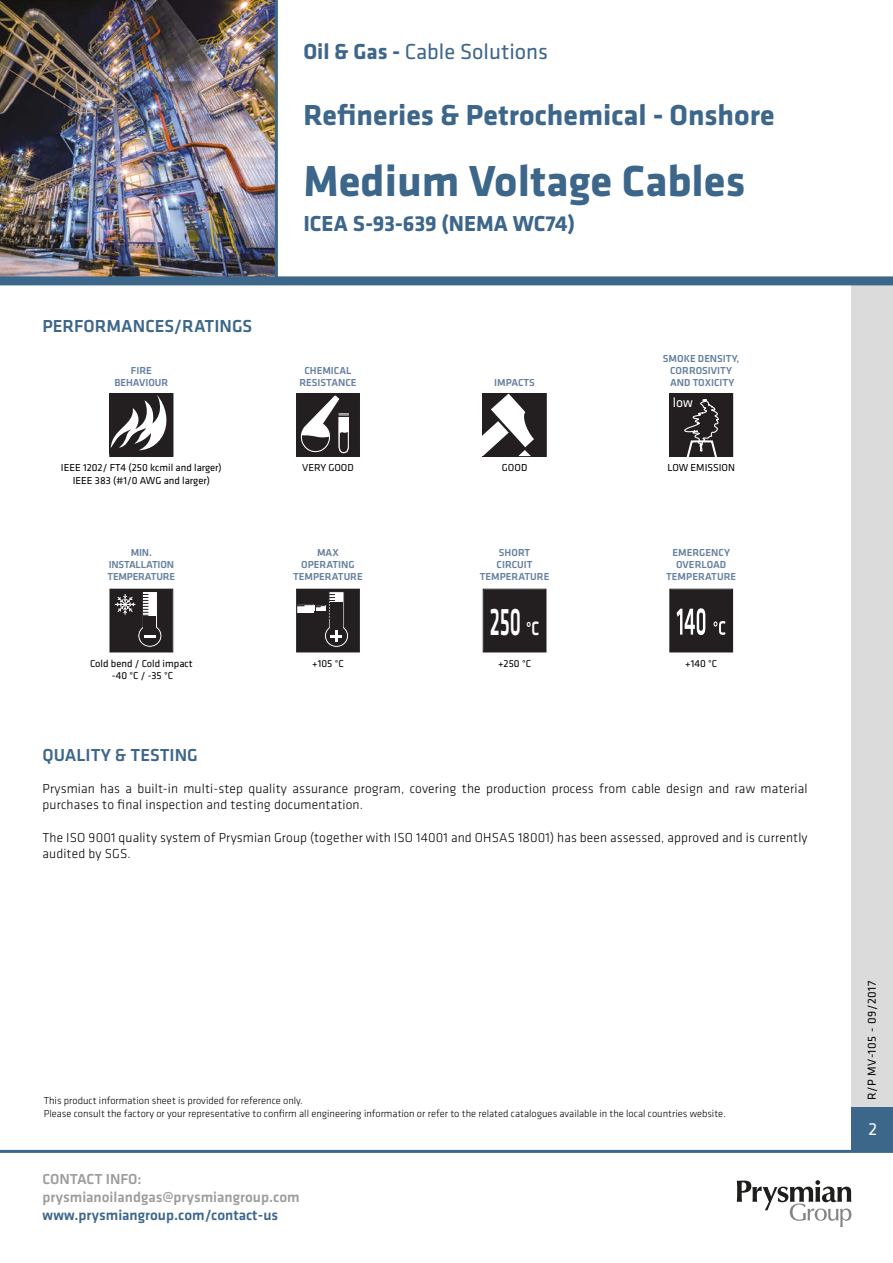
<style>
.page{position:relative;width:893px;height:1263px;background:#fff}
.page>*{position:absolute;margin:0;border:0;box-sizing:border-box;transform-origin:0 0}
.t1{font:700 45px "Klavika";color:#3d668b}
.t2{font:500 40.05px "Klavika";color:#fff;scale:.5 1}
.t3{font:700 30px "Klavika";color:#3d668b}
.t4{font:22.5px "Klavika";color:#3d668b}
.t5{font:700 22.5px "Klavika";color:#3d668b}
.t6{font:500 18px "Klavika";color:#3d668b}
.t7{font:18px "Klavika";color:#fff}
.t8{font:500 15px/18px "Klavika";color:#9d9d9c}
.t9{font:500 15px "Klavika";color:#3d668b}
.t10{font:13.8px "Klavika";color:#fff}
.t11{font:300 13.5px/16.2px "Klavika";letter-spacing:.01em;color:#000}
.t12{font:12px "Klavika";letter-spacing:.05em;color:#000}
.t13{font:300 10.5px/12.6px "Klavika";color:#000}
.t14{font:500 10.5px/12px "Klavika";color:#6580a0;text-align:center}
.t15{font:10.5px/12.6px "Klavika";color:#000;text-align:center}
.t16{font:500 10.5px/12px "Klavika";letter-spacing:-.02em;color:#6580a0;text-align:center}
.s1{font-weight:700}
.s2{font-size:20.1px}
</style>
<div class="page">
<img style="left:0;top:0;width:275px;height:276px">
<div style="left:851px;top:278px;width:42px;height:872px;background:#dbdbdb"></div>
<div style="left:851px;top:1107px;width:42px;height:43px;background:#3d668b"></div>
<hr style="left:0;top:1150px;width:893px;height:3px;background:#3d668b">
<div style="left:0;top:276px;width:893px;height:9px;background:#3d668b"></div>
<svg style="left:737px;top:1180px;width:114px;height:47px"></svg>
<hr style="left:275px;top:0;width:3px;height:282px;background:#3d668b">
<svg style="left:298px;top:395px;width:60px;height:60px"></svg>
<div style="left:296px;top:393px;width:64px;height:64px;border:1px solid #231f20"></div>
<div style="left:109px;top:393px;width:64px;height:64px;border:1px solid #231f20"></div>
<svg style="left:110px;top:393px;width:63px;height:63px"></svg>
<svg style="left:483px;top:393px;width:63px;height:64px"></svg>
<svg style="left:669px;top:393px;width:64px;height:64px"></svg>
<svg style="left:298px;top:591px;width:60px;height:59px"></svg>
<div style="left:296px;top:589px;width:64px;height:63px;border:1px solid #231f20"></div>
<svg style="left:111px;top:591px;width:60px;height:59px"></svg>
<div style="left:109px;top:589px;width:64px;height:63px;border:1px solid #231f20"></div>
<div style="left:485px;top:591px;width:59px;height:59px;background:#231f20"></div>
<div style="left:483px;top:589px;width:63px;height:63px;border:1px solid #231f20"></div>
<div style="left:669px;top:589px;width:64px;height:63px;border:1px solid #231f20"></div>
<svg style="left:670px;top:590px;width:62px;height:61px"></svg>
<h3 class="t4" style="left:303px;top:40px;width:246px"><span class="s1">Oil &amp; Gas -</span> Cable Solutions</h3>
<h3 class="t3" style="left:303px;top:99px;width:473px">Refineries &amp; Petrochemical - Onshore</h3>
<h1 class="t1" style="left:303px;top:156px;width:443px">Medium Voltage Cables</h1>
<h3 class="t5" style="left:303px;top:211px;width:273px">ICEA S-93-639 (NEMA WC74)</h3>
<h3 class="t6" style="left:43px;top:317px;width:211px">PERFORMANCES/RATINGS</h3>
<p class="t14" style="left:114px;top:365px;width:56px">FIRE<br>BEHAVIOUR</p>
<p class="t14" style="left:299px;top:365px;width:59px">CHEMICAL<br>RESISTANCE</p>
<p class="t14" style="left:494px;top:377px;width:42px">IMPACTS</p>
<p class="t14" style="left:663px;top:353px;width:78px">SMOKE DENSITY,<br>CORROSIVITY<br>AND TOXICITY</p>
<p class="t10" style="left:673px;top:394px;width:21px">low</p>
<p class="t15" style="left:61px;top:461px;width:162px">IEEE 1202/ FT4 (250 kcmil and larger)<br>IEEE 383 (#1/0 AWG and larger)</p>
<p class="t15" style="left:302px;top:461px;width:53px">VERY GOOD</p>
<p class="t15" style="left:502px;top:461px;width:27px">GOOD</p>
<p class="t15" style="left:667px;top:461px;width:69px">LOW EMISSION</p>
<p class="t16" style="left:108px;top:547px;width:69px">MIN.<br>INSTALLATION<br>TEMPERATURE</p>
<p class="t14" style="left:293px;top:547px;width:71px">MAX<br>OPERATING<br>TEMPERATURE</p>
<p class="t14" style="left:480px;top:547px;width:71px">SHORT<br>CIRCUIT<br>TEMPERATURE</p>
<p class="t14" style="left:666px;top:547px;width:72px">EMERGENCY<br>OVERLOAD<br>TEMPERATURE</p>
<p class="t15" style="left:90px;top:657px;width:104px">Cold bend / Cold impact -40 °C / -35 °C</p>
<p class="t15" style="left:312px;top:657px;width:33px">+105 °C</p>
<h2 class="t2" style="left:490px;top:599px;width:101px">250 <span class="s2">°C</span></h2>
<p class="t15" style="left:498px;top:657px;width:34px">+250 °C</p>
<p class="t15" style="left:685px;top:657px;width:33px">+140 °C</p>
<h3 class="t6" style="left:43px;top:745px;width:157px">QUALITY &amp; TESTING</h3>
<p class="t11" style="left:43px;top:781px;width:766px">Prysmian has a built-in multi-step quality assurance program, covering the production process from cable design and raw material purchases to final inspection and testing documentation.</p>
<p class="t11" style="left:43px;top:829px;width:767px">The ISO 9001 quality system of Prysmian Group (together with ISO 14001 and OHSAS 18001) has been assessed, approved and is currently audited by SGS.</p>
<p class="t13" style="left:44px;top:1094px;width:684px">This product information sheet is provided for reference only.<br>Please consult the factory or your representative to confirm all engineering information or refer to the related catalogues available in the local countries website.</p>
<p class="t8" style="left:43px;top:1171px;width:259px">CONTACT INFO: prysmianoilandgas@prysmiangroup.com</p>
<p class="t9" style="left:43px;top:1207px;width:237px">www.prysmiangroup.com/contact-us</p>
<p class="t12" style="left:865px;top:1100px;width:121px;rotate:-90deg">R/P MV-105 - 09/2017</p>
<h3 class="t7" style="left:868px;top:1119px;width:10px">2</h3>
</div>
